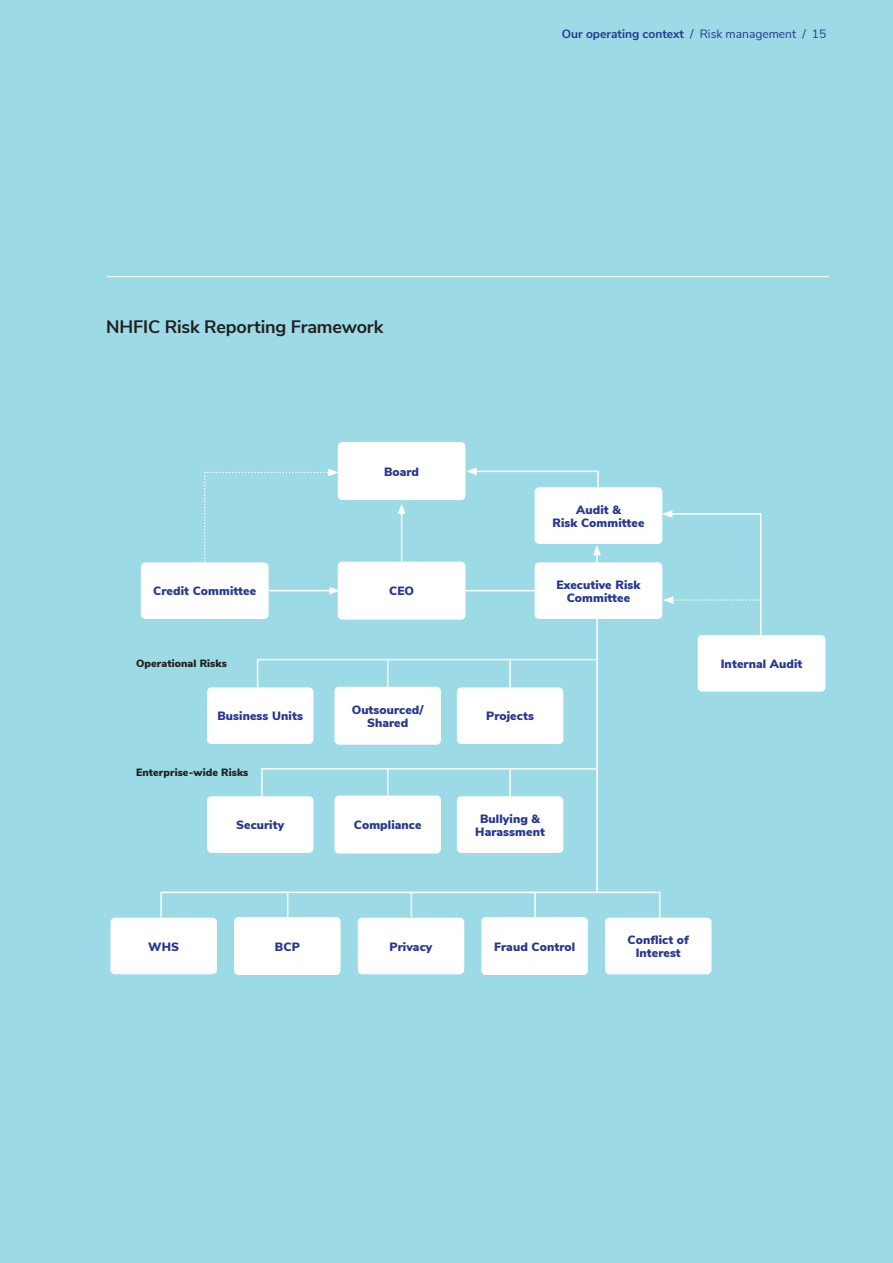
<style>
.page{position:relative;width:893px;height:1263px;background:#9cdae5}
.page>*{position:absolute;margin:0;border:0;box-sizing:border-box;transform-origin:0 0}
.t1{font:700 18px "Nunito Sans";letter-spacing:-.01em;color:#231f20}
.t2{font:900 12px/13.5px "Nunito Sans";letter-spacing:.01em;color:#263692;text-align:center}
.t3{font:700 12px "Nunito Sans";color:#263692}
.t4{font:900 10.5px "Nunito Sans";letter-spacing:.01em;color:#231f20}
.s1{font-weight:400}
</style>
<div class="page">
<div style="left:142px;top:563px;width:126px;height:55px;background:#fff;border-radius:4px"></div>
<div style="left:141px;top:562px;width:128px;height:57px;border:2px solid #fff;border-radius:4px"></div>
<div style="left:208px;top:688px;width:105px;height:55px;background:#fff;border-radius:4px"></div>
<div style="left:207px;top:687px;width:106px;height:57px;border:2px solid #fff;border-radius:4px"></div>
<div style="left:208px;top:797px;width:105px;height:55px;background:#fff;border-radius:4px"></div>
<div style="left:207px;top:796px;width:106px;height:57px;border:2px solid #fff;border-radius:4px"></div>
<div style="left:111px;top:918px;width:105px;height:55px;background:#fff;border-radius:4px"></div>
<div style="left:110px;top:918px;width:107px;height:56px;border:2px solid #fff;border-radius:4px"></div>
<div style="left:458px;top:688px;width:105px;height:55px;background:#fff;border-radius:4px"></div>
<div style="left:457px;top:687px;width:106px;height:57px;border:2px solid #fff;border-radius:4px"></div>
<div style="left:606px;top:918px;width:105px;height:55px;background:#fff;border-radius:4px"></div>
<div style="left:605px;top:918px;width:106px;height:56px;border:2px solid #fff;border-radius:4px"></div>
<div style="left:698px;top:636px;width:127px;height:55px;background:#fff;border-radius:4px"></div>
<div style="left:698px;top:635px;width:127px;height:57px;border:2px solid #fff;border-radius:4px"></div>
<div style="left:535px;top:488px;width:127px;height:55px;background:#fff;border-radius:4px"></div>
<div style="left:535px;top:487px;width:127px;height:57px;border:2px solid #fff;border-radius:4px"></div>
<div style="left:338px;top:443px;width:127px;height:56px;background:#fff;border-radius:4px"></div>
<div style="left:338px;top:442px;width:127px;height:58px;border:2px solid #fff;border-radius:4px"></div>
<div style="left:338px;top:562px;width:127px;height:57px;background:#fff;border-radius:4px"></div>
<div style="left:338px;top:562px;width:127px;height:58px;border:2px solid #fff;border-radius:4px"></div>
<div style="left:335px;top:687px;width:105px;height:57px;background:#fff;border-radius:4px"></div>
<div style="left:334px;top:687px;width:107px;height:58px;border:2px solid #fff;border-radius:4px"></div>
<div style="left:335px;top:796px;width:105px;height:57px;background:#fff;border-radius:4px"></div>
<div style="left:334px;top:795px;width:107px;height:58px;border:2px solid #fff;border-radius:4px"></div>
<div style="left:235px;top:918px;width:105px;height:56px;background:#fff;border-radius:4px"></div>
<div style="left:234px;top:917px;width:107px;height:58px;border:2px solid #fff;border-radius:4px"></div>
<div style="left:482px;top:918px;width:105px;height:56px;background:#fff;border-radius:4px"></div>
<div style="left:481px;top:917px;width:107px;height:58px;border:2px solid #fff;border-radius:4px"></div>
<svg style="left:466px;top:467px;width:134px;height:22px"></svg>
<hr style="left:401px;top:511px;width:1px;height:51px;background:#fff">
<svg style="left:398px;top:503px;width:7px;height:11px"></svg>
<svg style="left:204px;top:469px;width:136px;height:125px"></svg>
<hr style="left:596px;top:553px;width:2px;height:339px;background:#fff">
<svg style="left:593px;top:545px;width:8px;height:10px"></svg>
<div style="left:535px;top:563px;width:127px;height:55px;background:#fff;border-radius:4px"></div>
<div style="left:535px;top:562px;width:127px;height:57px;border:2px solid #fff;border-radius:4px"></div>
<div style="left:458px;top:797px;width:105px;height:55px;background:#fff;border-radius:4px"></div>
<div style="left:457px;top:796px;width:106px;height:57px;border:2px solid #fff;border-radius:4px"></div>
<div style="left:358px;top:918px;width:105px;height:55px;background:#fff;border-radius:4px"></div>
<div style="left:358px;top:918px;width:106px;height:56px;border:2px solid #fff;border-radius:4px"></div>
<svg style="left:662px;top:510px;width:100px;height:128px"></svg>
<svg style="left:256px;top:658px;width:341px;height:31px"></svg>
<svg style="left:260px;top:767px;width:337px;height:31px"></svg>
<hr style="left:509px;top:661px;width:2px;height:26px;background:#fff">
<hr style="left:509px;top:770px;width:2px;height:26px;background:#fff">
<svg style="left:160px;top:891px;width:501px;height:29px"></svg>
<hr style="left:534px;top:892px;width:2px;height:25px;background:#fff">
<hr style="left:463px;top:590px;width:72px;height:1px;background:#fff">
<hr style="left:106px;top:276px;width:723px;height:1px;background:#fff">
<p class="t3" style="left:562px;top:25px;width:266px">Our operating context <span class="s1">/ Risk management / 15</span></p>
<h1 class="t1" style="left:106px;top:313px;width:279px">NHFIC Risk Reporting Framework</h1>
<p class="t2" style="left:153px;top:584px;width:104px">Credit Committee</p>
<p class="t4" style="left:136px;top:656px;width:92px">Operational Risks</p>
<p class="t2" style="left:217px;top:709px;width:87px">Business Units</p>
<p class="t4" style="left:136px;top:765px;width:114px">Enterprise-wide Risks</p>
<p class="t2" style="left:236px;top:818px;width:50px">Security</p>
<p class="t2" style="left:384px;top:464px;width:37px">Board</p>
<p class="t2" style="left:389px;top:584px;width:27px">CEO</p>
<p class="t2" style="left:352px;top:702px;width:74px">Outsourced/<br>Shared</p>
<p class="t2" style="left:354px;top:818px;width:69px">Compliance</p>
<p class="t2" style="left:552px;top:502px;width:94px">Audit &amp;<br>Risk Committee</p>
<p class="t2" style="left:556px;top:577px;width:85px">Executive Risk<br>Committee</p>
<p class="t2" style="left:486px;top:709px;width:49px">Projects</p>
<p class="t2" style="left:475px;top:811px;width:71px">Bullying &amp;<br>Harassment</p>
<p class="t2" style="left:721px;top:657px;width:83px">Internal Audit</p>
<p class="t2" style="left:148px;top:939px;width:32px">WHS</p>
<p class="t2" style="left:390px;top:939px;width:44px">Privacy</p>
<p class="t2" style="left:275px;top:939px;width:26px">BCP</p>
<p class="t2" style="left:494px;top:939px;width:82px">Fraud Control</p>
<p class="t2" style="left:628px;top:932px;width:63px">Conflict of<br>Interest</p>
</div>
